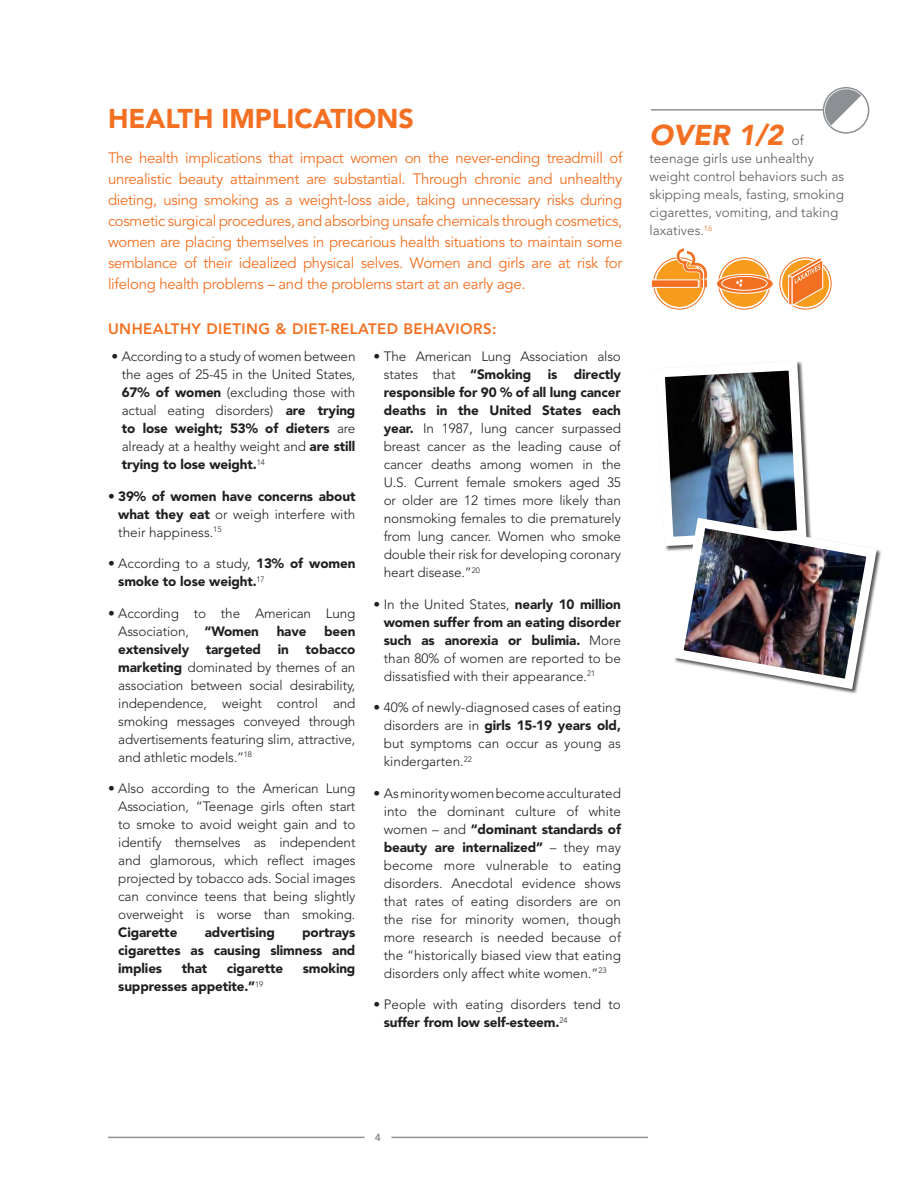
<style>
.page{position:relative;width:918px;height:1188px;background:#fff}
.page>*{position:absolute;margin:0;border:0;box-sizing:border-box;transform-origin:0 0}
.t1{font:italic 900 28.5px "Avenir";color:#f37022}
.t2{font:900 27px "Avenir";color:#f37022}
.t3{font:15px/21px "Avenir";letter-spacing:-.02em;color:#f37022;text-align:justify}
.t4{font:800 15px "Avenir";letter-spacing:.03em;color:#f37022}
.t5{font:300 13.5px/18px "Avenir";letter-spacing:-.01em;color:#221f1f;text-align:justify}
.t6{font:900 13.5px/18px "Avenir";letter-spacing:-.01em;color:#221f1f;text-align:justify}
.t7{font:300 13.5px/18px "Avenir";color:#57585a}
.t8{font:800 10.5px "Avenir";color:#8c9095}
.s1{font-weight:900}
.s2{font-weight:300}
.s3{font-weight:300;font-style:normal;font-size:13.5px;color:#57585a}
</style>
<div class="page">
<hr style="left:108px;top:1137px;width:257px;height:1px;background:#8c9095">
<hr style="left:392px;top:1137px;width:256px;height:1px;background:#8c9095">
<hr style="left:651px;top:109px;width:189px;height:2px;background:#8c9095">
<svg style="left:654px;top:258px;width:51px;height:51px"></svg>
<div style="left:656px;top:260px;width:47px;height:47px;background:#f89c1d;border-radius:50%"></div>
<div style="left:651px;top:280px;width:48px;height:8px;background:#f37022;border:1px solid #fff"></div>
<svg style="left:674px;top:248px;width:33px;height:43px"></svg>
<svg style="left:719px;top:258px;width:51px;height:51px"></svg>
<div style="left:718px;top:258px;width:52px;height:51px;border:1px solid #f37022;border-radius:50%"></div>
<div style="left:721px;top:260px;width:47px;height:47px;background:#f89c1d;border-radius:50%"></div>
<svg style="left:780px;top:258px;width:51px;height:51px"></svg>
<div style="left:780px;top:258px;width:51px;height:51px;border:1px solid #f37022;border-radius:50%"></div>
<div style="left:782px;top:260px;width:47px;height:47px;background:#f89c1d;border-radius:50%"></div>
<svg style="left:824px;top:88px;width:45px;height:45px"></svg>
<div style="left:823px;top:87px;width:46px;height:47px;border:2px solid #8c9095;border-radius:50%"></div>
<svg style="left:823px;top:87px;width:38px;height:38px"></svg>
<svg style="left:716px;top:274px;width:57px;height:19px"></svg>
<div style="left:716px;top:274px;width:58px;height:20px;border:1px solid #fff;border-radius:50%"></div>
<div style="left:722px;top:276px;width:45px;height:14px;background:#f37022;border-radius:50%"></div>
<div style="left:721px;top:276px;width:47px;height:15px;border:1px solid #fff;border-radius:50%"></div>
<svg style="left:736px;top:279px;width:6px;height:8px"></svg>
<svg style="left:788px;top:257px;width:36px;height:49px"></svg>
<img style="left:665px;top:361px;width:216px;height:333px">
<h2 class="t2" style="left:108px;top:107px;width:307px">HEALTH IMPLICATIONS</h2>
<p class="t3" style="left:108px;top:148px;width:516px">The health implications that impact women on the never-ending treadmill of unrealistic beauty attainment are substantial. Through chronic and unhealthy dieting, using smoking as a weight-loss aide, taking unnecessary risks during cosmetic surgical procedures, and absorbing unsafe chemicals through cosmetics, women are placing themselves in precarious health situations to maintain some semblance of their idealized physical selves. Women and girls are at risk for lifelong health problems – and the problems start at an early age.</p>
<p class="t4" style="left:108px;top:322px;width:390px">UNHEALTHY DIETING &amp; DIET-RELATED BEHAVIORS:</p>
<p class="t5" style="left:122px;top:348px;width:235px;text-indent:-10px">• According to a study of women between the ages of 25-45 in the United States, <span class="s1">67% of women</span> (excluding those with actual eating disorders) <span class="s1">are trying to lose weight; 53% of dieters</span> are already at a healthy weight and <span class="s1">are still trying to lose weight.</span><sup>14</sup></p>
<p class="t6" style="left:118px;top:488px;width:239px;text-indent:-10px"><span class="s2">•</span> 39% of women have concerns about what they eat <span class="s2">or weigh interfere with their happiness.</span><sup>15</sup></p>
<p class="t6" style="left:118px;top:555px;width:239px;text-indent:-10px"><span class="s2">• According to a study,</span> 13% of women smoke to lose weight.<sup>17</sup></p>
<p class="t5" style="left:118px;top:604px;width:239px;text-indent:-10px">• According to the American Lung<br>Association, <span class="s1">“Women</span></p>
<p class="t5" style="left:118px;top:623px;width:239px;text-indent:206px"><span class="s1">been extensively targeted in tobacco marketing</span> dominated by themes of an association between social desirability, independence, weight control and smoking messages conveyed through advertisements featuring slim, attractive, and athletic models.”<sup>18</sup></p>
<p class="t5" style="left:118px;top:780px;width:239px;text-indent:-10px">• Also according to the American Lung Association, “Teenage girls often start to smoke to avoid weight gain and to identify themselves as independent and glamorous, which reflect images projected by tobacco ads. Social images can convince teens that being slightly overweight is worse than smoking.</p>
<p class="t6" style="left:118px;top:924px;width:61px">Cigarette</p>
<p class="t6" style="left:205px;top:924px;width:72px">advertising</p>
<p class="t6" style="left:277px;top:623px;width:31px">have</p>
<p class="t6" style="left:118px;top:924px;width:239px;text-indent:184px">portrays cigarettes as causing slimness and implies</p>
<p class="t6" style="left:182px;top:960px;width:27px">that</p>
<p class="t6" style="left:227px;top:960px;width:58px">cigarette</p>
<p class="t6" style="left:303px;top:960px;width:54px">smoking</p>
<p class="t6" style="left:118px;top:978px;width:147px">suppresses appetite.”<sup>19</sup></p>
<p class="t5" style="left:384px;top:348px;width:239px;text-indent:-10px">• The American Lung Association also states that <span class="s1">“Smoking is directly responsible for 90 % of all lung cancer deaths in the United States each year.</span> In 1987, lung cancer surpassed breast cancer as the leading cause of cancer deaths among women in the U.S. Current female smokers aged 35 or older are 12 times more likely than nonsmoking females to die prematurely from lung cancer. Women who smoke double their risk for developing coronary heart disease.”<sup>20</sup></p>
<p class="t5" style="left:384px;top:595px;width:239px;text-indent:-10px">• In the United States, <span class="s1">nearly 10 million women suffer from an eating disorder such as anorexia or bulimia.</span> More than 80% of women are reported to be dissatisfied with their appearance.<sup>21</sup></p>
<p class="t5" style="left:384px;top:699px;width:239px;text-indent:-10px">• 40% of newly-diagnosed cases of eating disorders are in <span class="s1">girls 15-19 years old, </span>but symptoms can occur as young as kindergarten.<sup>22</sup></p>
<p class="t5" style="left:384px;top:784px;width:239px;text-indent:-10px">• As minority women become acculturated into the dominant culture of white women – and <span class="s1">“dominant standards of beauty are internalized”</span> – they may become more vulnerable to eating disorders. Anecdotal evidence shows that rates of eating disorders are on the rise for minority women, though more research is needed because of the “historically biased view that eating disorders only affect white women.”<sup>23</sup></p>
<p class="t5" style="left:384px;top:996px;width:239px;text-indent:-10px">• People with eating disorders tend to <span class="s1">suffer from low self-esteem.</span><sup>24</sup></p>
<h1 class="t1" style="left:650px;top:123px;width:156px">OVER 1/2 <span class="s3">of</span></h1>
<p class="t7" style="left:650px;top:150px;width:196px">teenage girls use unhealthy weight control behaviors such as skipping meals, fasting, smoking cigarettes, vomiting, and taking laxatives.<sup>16</sup></p>
<p class="t8" style="left:375px;top:1133px;width:8px">4</p>
</div>
